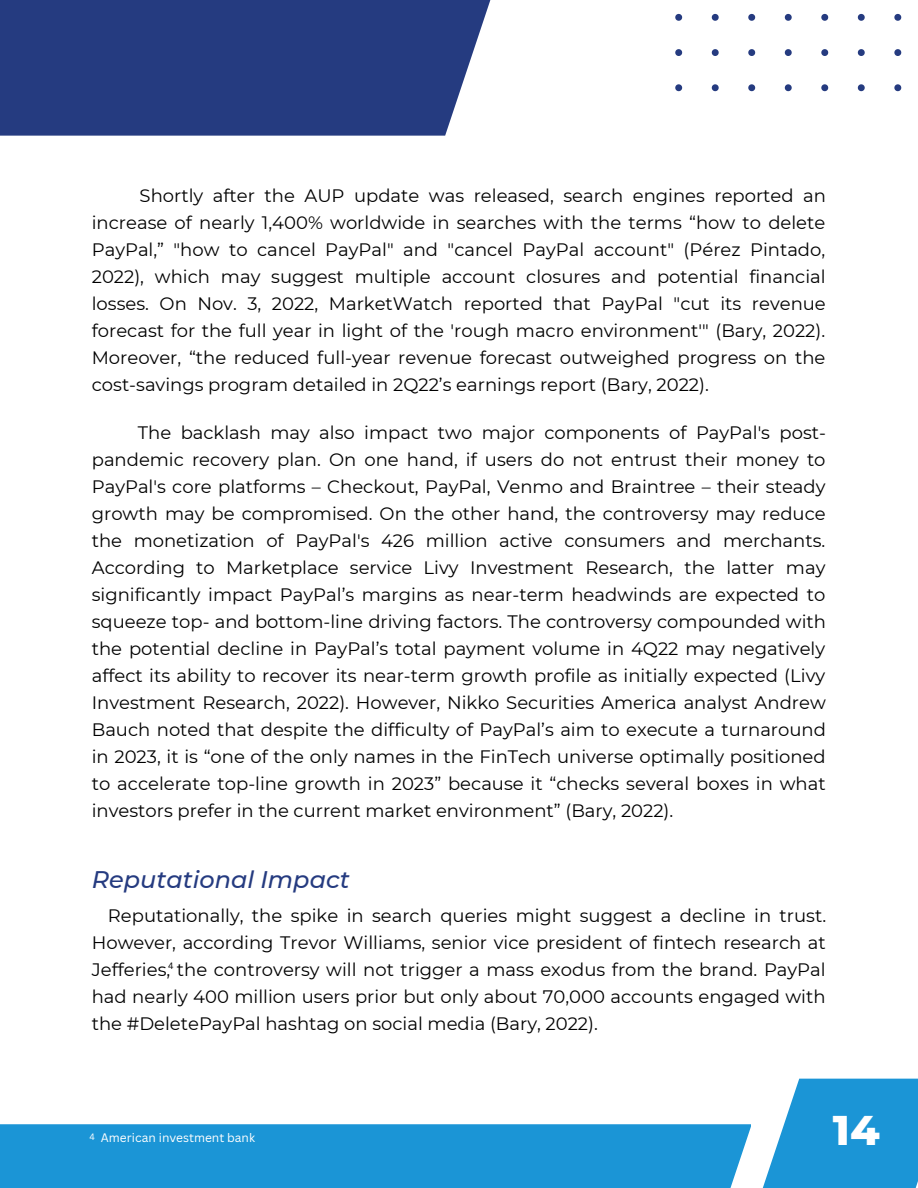
<style>
.page{position:relative;width:918px;height:1188px;background:#fff}
.page>*{position:absolute;margin:0;border:0;box-sizing:border-box;transform-origin:0 0}
.t1{font:800 42.3px "Montserrat";color:#fff}
.t2{font:italic 500 24px "Montserrat";color:#253b80}
.t3{font:18px/27px "Montserrat";color:#000;text-align:justify}
.t4{font:12px "Canva Sans";color:#fff}
.t5{font:9px "Canva Sans";color:#000}
</style>
<div class="page">
<svg style="left:675px;top:13px;width:227px;height:78px"></svg>
<svg style="left:762px;top:1079px;width:156px;height:109px;background:#38a2db"></svg>
<div style="left:0;top:1124px;width:751px;height:64px;background:#1b95d6"></div>
<div style="left:0;top:0;width:503px;height:136px;background:#253b80"></div>
<p class="t3" style="left:92px;top:182px;width:736px;text-indent:48px">Shortly after the AUP update was released, search engines reported an increase of nearly 1,400% worldwide in searches with the terms “how to delete PayPal,” "how to cancel PayPal" and "cancel PayPal account" (Pérez Pintado, 2022), which may suggest multiple account closures and potential financial losses. On Nov. 3, 2022, MarketWatch reported that PayPal "cut its revenue forecast for the full year in light of the 'rough macro environment'" (Bary, 2022).<br>Moreover, “the reduced full-year revenue forecast outweighed progress on the cost-savings program detailed in 2Q22’s earnings report (Bary, 2022).</p>
<p class="t3" style="left:92px;top:419px;width:736px;text-indent:46px">The backlash may also impact two major components of PayPal's post&shy;pandemic recovery plan. On one hand, if users do not entrust their money to PayPal's core platforms – Checkout, PayPal, Venmo and Braintree – their steady growth may be compromised. On the other hand, the controversy may reduce the monetization of PayPal's 426 million active consumers and merchants.<br>According to Marketplace service Livy Investment Research, the latter may significantly impact PayPal’s margins as near-term headwinds are expected to squeeze top- and bottom-line driving factors. The controversy compounded with the potential decline in PayPal’s total payment volume in 4Q22 may negatively affect its ability to recover its near-term growth profile as initially expected (Livy Investment Research, 2022). However, Nikko Securities America analyst Andrew Bauch noted that despite the difficulty of PayPal’s aim to execute a turnaround in 2023, it is “one of the only names in the FinTech universe optimally positioned to accelerate top-line growth in 2023” because it “checks several boxes in what investors prefer in the current market environment” (Bary, 2022).</p>
<h2 class="t2" style="left:92px;top:864px;width:259px">Reputational Impact</h2>
<p class="t3" style="left:92px;top:902px;width:736px;text-indent:16px">Reputationally, the spike in search queries might suggest a decline in trust.<br>However, according Trevor Williams, senior vice president of fintech research at Jefferies, the controversy will not trigger a mass exodus from the brand. PayPal had nearly 400 million users prior but only about 70,000 accounts engaged with the #DeletePayPal hashtag on social media (Bary, 2022).</p>
<p class="t5" style="left:168px;top:959px;width:7px">4</p>
<p class="t4" style="left:89px;top:1129px;width:167px"><sup>4</sup> American investment bank</p>
<h1 class="t1" style="left:816px;top:1104px;width:65px">114</h1>
</div>
